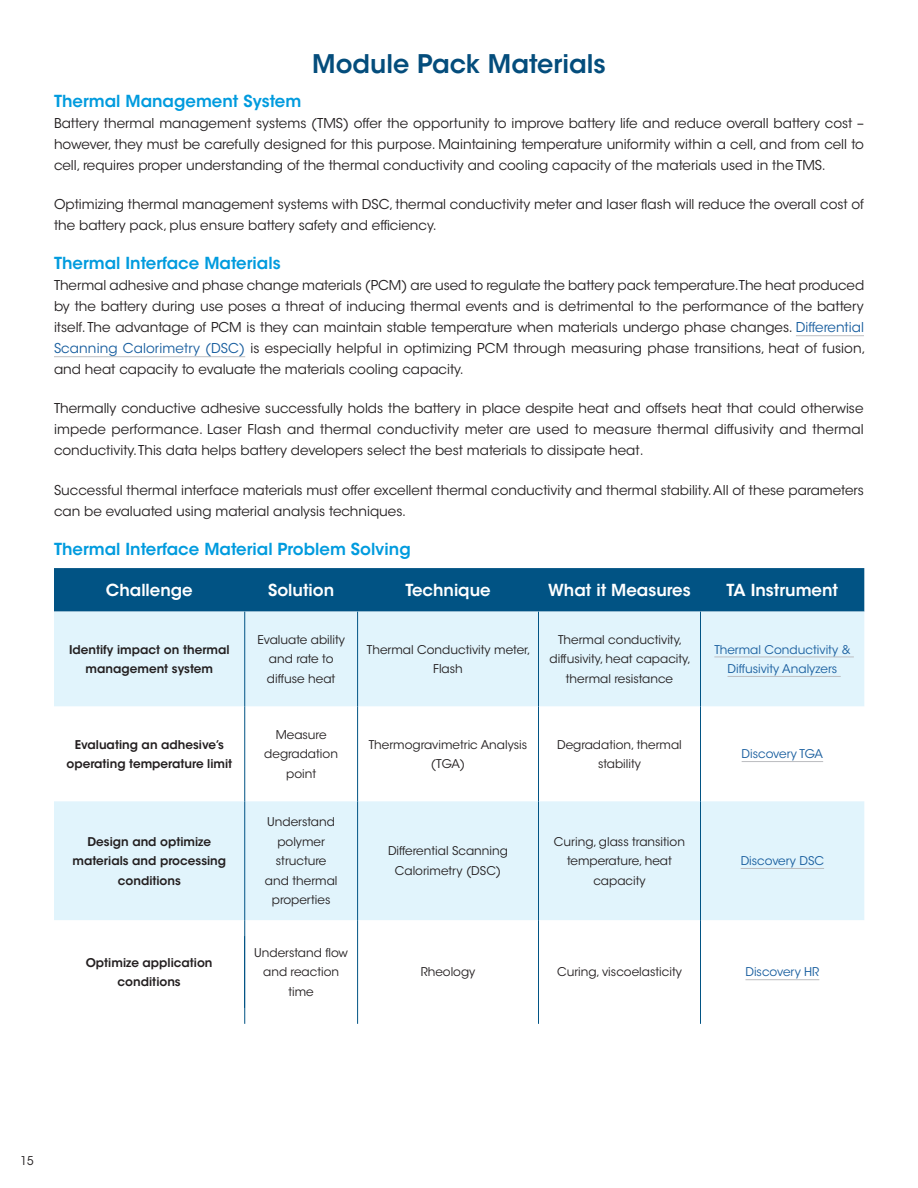
<style>
.page{position:relative;width:918px;height:1188px;background:#fff}
.page>*{position:absolute;margin:0;border:0;box-sizing:border-box;transform-origin:0 0}
.heads{font:600 25.5px "ITC Avant Garde Std";color:#044d7c}
.subheads{font:600 16.5px "ITC Avant Garde Std";color:#009bde}
.body{font:600 16.5px "ITC Avant Garde Std";color:#fff}
.body-2{font:13.5px/21px "ITC Avant Garde Std";color:#231f20}
.body-3{font:12px/19.5px "ITC Avant Garde Std";color:#231f20;text-align:center}
.body-4{font:600 12px/19.5px "ITC Avant Garde Std";color:#231f20;text-align:center}
.body-5{font:12px/19.5px "ITC Avant Garde Std";color:#175d9e;text-align:center}
.body-6{font:12px "ITC Avant Garde Std";color:#231f20;scale:.95 1}
.s1{color:#175d9e}
</style>
<div class="page">
<hr style="left:796px;top:335px;width:68px;height:1px;background:#bcbdc0">
<hr style="left:54px;top:356px;width:191px;height:1px;background:#bcbdc0">
<div style="left:54px;top:568px;width:810px;height:44px;background:#015384"></div>
<svg style="left:54px;top:612px;width:810px;height:308px;fill:#e1f4fc"></svg>
<hr style="left:244px;top:612px;width:1px;height:94px;background:#015384">
<hr style="left:357px;top:612px;width:1px;height:94px;background:#015384">
<hr style="left:538px;top:612px;width:1px;height:94px;background:#015384">
<hr style="left:700px;top:612px;width:1px;height:94px;background:#015384">
<hr style="left:244px;top:706px;width:1px;height:95px;background:#015384">
<hr style="left:357px;top:706px;width:1px;height:95px;background:#015384">
<hr style="left:538px;top:706px;width:1px;height:95px;background:#015384">
<hr style="left:700px;top:706px;width:1px;height:95px;background:#015384">
<hr style="left:244px;top:801px;width:1px;height:119px;background:#015384">
<hr style="left:357px;top:801px;width:1px;height:119px;background:#015384">
<hr style="left:538px;top:801px;width:1px;height:119px;background:#015384">
<hr style="left:700px;top:801px;width:1px;height:119px;background:#015384">
<hr style="left:244px;top:920px;width:1px;height:104px;background:#015384">
<hr style="left:357px;top:920px;width:1px;height:104px;background:#015384">
<hr style="left:538px;top:920px;width:1px;height:104px;background:#015384">
<hr style="left:700px;top:920px;width:1px;height:104px;background:#015384">
<hr style="left:714px;top:657px;width:140px;height:1px;background:#bcbdc0">
<hr style="left:728px;top:676px;width:113px;height:1px;background:#bcbdc0">
<hr style="left:742px;top:761px;width:81px;height:1px;background:#bcbdc0">
<hr style="left:741px;top:868px;width:83px;height:1px;background:#bcbdc0">
<hr style="left:745px;top:979px;width:74px;height:1px;background:#bcbdc0">
<p class="heads" style="left:312px;top:47px;width:295px">Module Pack Materials</p>
<p class="subheads" style="left:54px;top:91px;width:249px">Thermal Management System</p>
<p class="body-2" style="left:54px;top:113px;width:812px;text-align:justify">Battery thermal management systems (TMS) offer the opportunity to improve battery life and reduce overall battery cost – however, they must be carefully designed for this purpose. Maintaining temperature uniformity within a cell, and from cell to cell, requires proper understanding of the thermal conductivity and cooling capacity of the materials used in the TMS.</p>
<p class="body-2" style="left:54px;top:194px;width:812px">Optimizing thermal management systems with DSC, thermal conductivity meter and laser flash will reduce the overall cost of the battery pack, plus ensure battery safety and efficiency.</p>
<p class="subheads" style="left:54px;top:253px;width:228px">Thermal Interface Materials</p>
<p class="body-2" style="left:54px;top:275px;width:813px">Thermal adhesive and phase change materials (PCM) are used to regulate the battery pack temperature.The heat produced by the battery during use poses a threat of inducing thermal events and is detrimental to the performance of the battery itself. The advantage of PCM is they can maintain stable temperature when materials undergo phase changes. <span class="s1">Differential Scanning Calorimetry (DSC)</span> is especially helpful in optimizing PCM through measuring phase transitions, heat of fusion, and heat capacity to evaluate the materials cooling capacity.</p>
<p class="body-2" style="left:54px;top:398px;width:811px;text-align:justify">Thermally conductive adhesive successfully holds the battery in place despite heat and offsets heat that could otherwise impede performance. Laser Flash and thermal conductivity meter are used to measure thermal diffusivity and thermal conductivity. This data helps battery developers select the best materials to dissipate heat.</p>
<p class="body-2" style="left:54px;top:479px;width:812px">Successful thermal interface materials must offer excellent thermal conductivity and thermal stability. All of these parameters can be evaluated using material analysis techniques.</p>
<p class="subheads" style="left:54px;top:538px;width:358px">Thermal Interface Material Problem Solving</p>
<p class="body" style="left:106px;top:579px;width:88px">Challenge</p>
<p class="body" style="left:268px;top:579px;width:68px">Solution</p>
<p class="body" style="left:405px;top:579px;width:87px">Technique</p>
<p class="body" style="left:548px;top:579px;width:144px">What it Measures</p>
<p class="body" style="left:727px;top:579px;width:113px">TA Instrument</p>
<p class="body-4" style="left:69px;top:640px;width:162px">Identify impact on thermal management system</p>
<p class="body-3" style="left:257px;top:630px;width:89px">Evaluate ability and rate to diffuse heat</p>
<p class="body-3" style="left:367px;top:640px;width:165px">Thermal Conductivity meter,<br>Flash</p>
<p class="body-3" style="left:550px;top:630px;width:143px">Thermal conductivity, diffusivity, heat capacity, thermal resistance</p>
<p class="body-5" style="left:714px;top:640px;width:138px">Thermal Conductivity &amp;<br>Diffusivity Analyzers</p>
<p class="body-4" style="left:66px;top:734px;width:167px">Evaluating an adhesive’s operating temperature limit</p>
<p class="body-3" style="left:264px;top:725px;width:75px">Measure degradation point</p>
<p class="body-3" style="left:369px;top:735px;width:160px">Thermogravimetric Analysis (TGA)</p>
<p class="body-3" style="left:557px;top:735px;width:126px">Degradation, thermal stability</p>
<p class="body-5" style="left:742px;top:744px;width:83px">Discovery TGA</p>
<p class="body-4" style="left:73px;top:832px;width:155px">Design and optimize materials and processing conditions</p>
<p class="body-3" style="left:265px;top:812px;width:74px">Understand polymer structure and thermal properties</p>
<p class="body-4" style="left:86px;top:953px;width:128px">Optimize application conditions</p>
<p class="body-3" style="left:254px;top:943px;width:95px">Understand flow and reaction time</p>
<p class="body-3" style="left:388px;top:842px;width:121px">Differential Scanning<br>Calorimetry (DSC)</p>
<p class="body-3" style="left:554px;top:832px;width:133px">Curing, glass transition temperature, heat capacity</p>
<p class="body-5" style="left:741px;top:851px;width:85px">Discovery DSC</p>
<p class="body-3" style="left:421px;top:963px;width:56px">Rheology</p>
<p class="body-3" style="left:557px;top:963px;width:126px">Curing, viscoelasticity</p>
<p class="body-5" style="left:745px;top:963px;width:75px">Discovery HR</p>
<p class="body-6" style="left:20px;top:1154px;width:15px">15</p>
</div>
